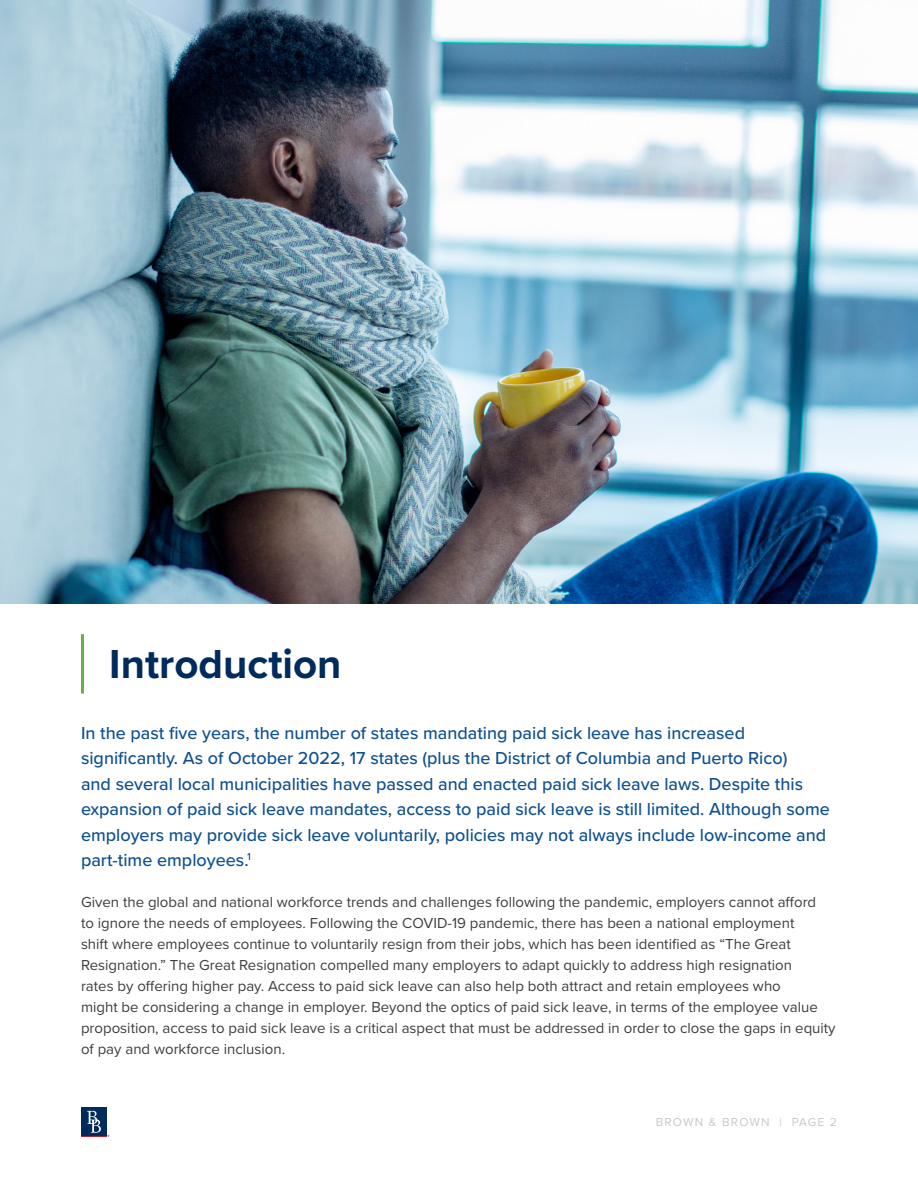
<style>
.page{position:relative;width:918px;height:1188px;background:#fff}
.page>*{position:absolute;margin:0;border:0;box-sizing:border-box;transform-origin:0 0}
.Page_Header{font:700 42px "Proxima Nova";color:#002b5c}
.Body_-_Intro_Paragra{font:500 18px/25.5px "Proxima Nova";color:#0f5091}
.Body_-_Intro_Paragra-2{font:15px/21px "Proxima Nova";color:#3e3e3f}
.t1{font:12px "Proxima Nova";letter-spacing:.1em;color:#c7c8ca}
</style>
<div class="page">
<div style="left:81px;top:1108px;width:26px;height:28px;background:#002b5c"></div>
<svg style="left:81px;top:1111px;width:28px;height:26px"></svg>
<img style="left:0;top:0;width:918px;height:604px">
<hr style="left:81px;top:636px;width:3px;height:56px;background:#6aae47">
<p class="Page_Header" style="left:109px;top:633px;width:234px">Introduction</p>
<p class="Body_-_Intro_Paragra" style="left:81px;top:719px;width:750px">In the past five years, the number of states mandating paid sick leave has increased significantly. As of October 2022, 17 states (plus the District of Columbia and Puerto Rico)<br>and several local municipalities have passed and enacted paid sick leave laws. Despite this expansion of paid sick leave mandates, access to paid sick leave is still limited. Although some employers may provide sick leave voluntarily, policies may not always include low-income and part-time employees.<sup>1</sup></p>
<p class="Body_-_Intro_Paragra-2" style="left:81px;top:891px;width:756px">Given the global and national workforce trends and challenges following the pandemic, employers cannot afford<br>to ignore the needs of employees. Following the COVID-19 pandemic, there has been a national employment<br>shift where employees continue to voluntarily resign from their jobs, which has been identified as “The Great Resignation.” The Great Resignation compelled many employers to adapt quickly to address high resignation<br>rates by offering higher pay. Access to paid sick leave can also help both attract and retain employees who<br>might be considering a change in employer. Beyond the optics of paid sick leave, in terms of the employee value proposition, access to paid sick leave is a critical aspect that must be addressed in order to close the gaps in equity of pay and workforce inclusion.</p>
<p class="t1" style="left:656px;top:1113px;width:183px">BROWN &amp; BROWN | PAGE 2</p>
</div>
